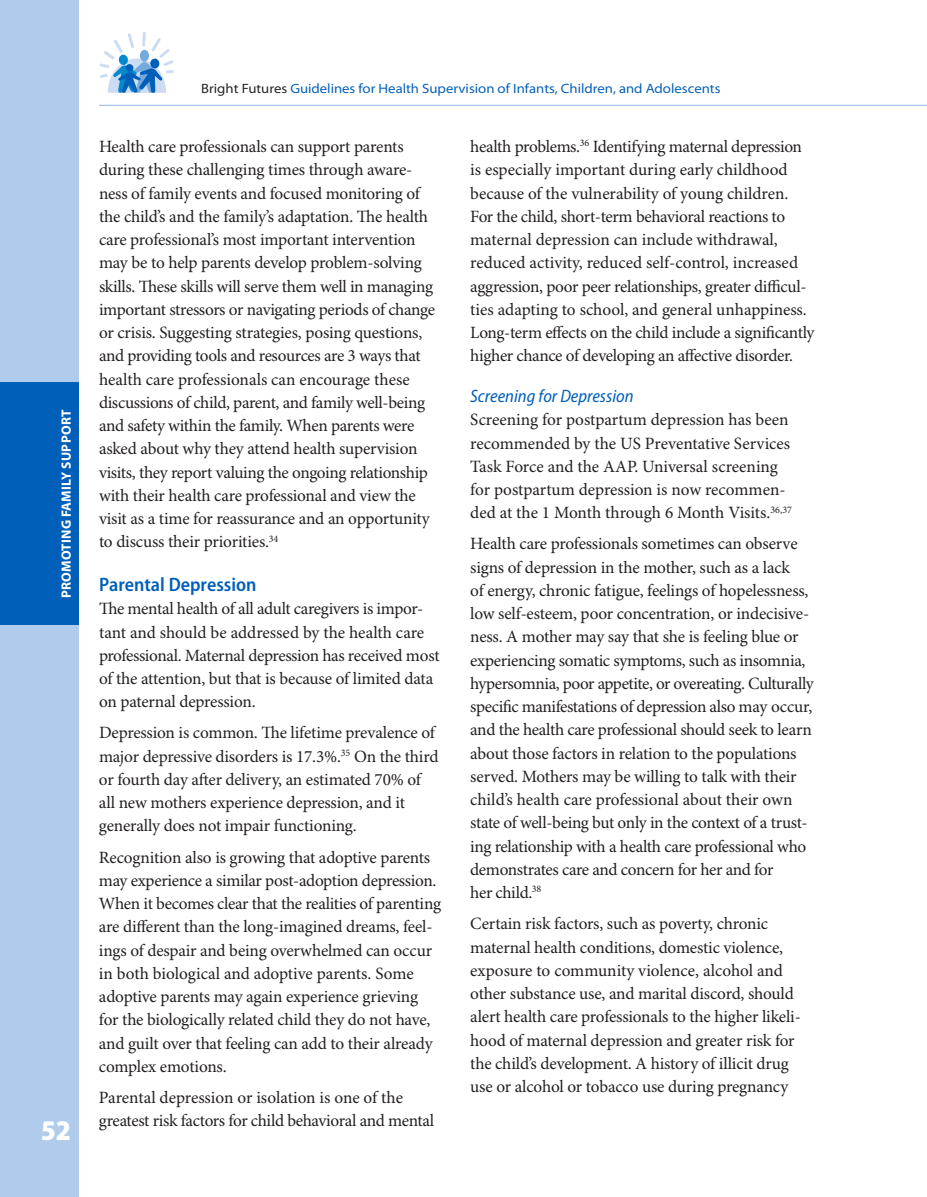
<style>
.page{position:relative;width:927px;height:1197px;background:#fff}
.page>*{position:absolute;margin:0;border:0;box-sizing:border-box;transform-origin:0 0}
.t1{font:900 semi-condensed 28.5px "Myriad Pro";color:#fff}
.t2{font:600 semi-condensed 19.5px "Myriad Pro";color:#005fb9}
.t3{font:italic semi-condensed 18px "Myriad Pro";color:#005fb9}
.t4{font:17.25px/23.2px "Minion Pro";letter-spacing:-.015em;color:#231f20}
.t5{font:semi-expanded 13.5px "Myriad Pro";color:#005fb9}
.t6{font:700 13.5px "Myriad Pro";letter-spacing:.02em;color:#fff}
.s1{color:#231f20}
</style>
<div class="page">
<div style="left:0;top:0;width:79px;height:1197px;background:#b0cbeb"></div>
<hr style="left:99px;top:105px;width:828px;height:1px;background:#94bbe4">
<svg style="left:99px;top:32px;width:75px;height:61px"></svg>
<div style="left:0;top:382px;width:79px;height:244px;background:#005fb9"></div>
<p class="t6" style="left:59px;top:598px;width:189px;rotate:-90deg">Promoting FAMILY SUPPORT</p>
<h1 class="t1" style="left:41px;top:1115px;width:32px">52</h1>
<p class="t5" style="left:201px;top:81px;width:521px"><span class="s1">Bright Futures</span> Guidelines for Health Supervision of Infants, Children, and Adolescents</p>
<p class="t4" style="left:99px;top:136px;width:338px">Health care professionals can support parents during these challenging times through aware&shy;ness of family events and focused monitoring of the child’s and the family’s adaptation. The health care professional’s most important intervention may be to help parents develop problem-solving skills. These skills will serve them well in managing important stressors or navigating periods of change or crisis. Suggesting strategies, posing questions, and providing tools and resources are 3 ways that health care professionals can encourage these discussions of child, parent, and family well-being and safety within the family. When parents were asked about why they attend health supervision visits, they report valuing the ongoing relationship with their health care professional and view the visit as a time for reassurance and an opportunity to discuss their priorities.<sup>34</sup></p>
<p class="t2" style="left:99px;top:574px;width:159px">Parental Depression</p>
<p class="t4" style="left:99px;top:598px;width:342px">The mental health of all adult caregivers is impor&shy;tant and should be addressed by the health care professional. Maternal depression has received most of the attention, but that is because of limited data on paternal depression.</p>
<p class="t4" style="left:99px;top:722px;width:341px">Depression is common. The lifetime prevalence of major depressive disorders is 17.3%.<sup>35</sup> On the third or fourth day after delivery, an estimated 70% of all new mothers experience depression, and it generally does not impair functioning.</p>
<p class="t4" style="left:99px;top:846px;width:344px">Recognition also is growing that adoptive parents may experience a similar post-adoption depression.<br>When it becomes clear that the realities of parenting are different than the long-imagined dreams, feel&shy;ings of despair and being overwhelmed can occur in both biological and adoptive parents. Some adoptive parents may again experience grieving for the biologically related child they do not have, and guilt over that feeling can add to their already complex emotions.</p>
<p class="t4" style="left:99px;top:1086px;width:337px">Parental depression or isolation is one of the greatest risk factors for child behavioral and mental</p>
<p class="t4" style="left:470px;top:136px;width:346px">health problems.<sup>36</sup> Identifying maternal depression is especially important during early childhood because of the vulnerability of young children.<br>For the child, short-term behavioral reactions to maternal depression can include withdrawal, reduced activity, reduced self-control, increased aggression, poor peer relationships, greater difficul&shy;ties adapting to school, and general unhappiness.<br>Long-term effects on the child include a significantly higher chance of developing an affective disorder.</p>
<p class="t3" style="left:470px;top:386px;width:165px">Screening for Depression</p>
<p class="t4" style="left:470px;top:409px;width:323px">Screening for postpartum depression has been recommended by the US Preventative Services Task Force and the AAP. Universal screening for postpartum depression is now recommen&shy;ded at the 1 Month through 6 Month Visits.<sup>36,37</sup></p>
<p class="t4" style="left:470px;top:533px;width:345px">Health care professionals sometimes can observe signs of depression in the mother, such as a lack<br>of energy, chronic fatigue, feelings of hopelessness, low self-esteem, poor concentration, or indecisive&shy;ness. A mother may say that she is feeling blue or experiencing somatic symptoms, such as insomnia, hypersomnia, poor appetite, or overeating. Culturally specific manifestations of depression also may occur, and the health care professional should seek to learn about those factors in relation to the populations served. Mothers may be willing to talk with their child’s health care professional about their own state of well-being but only in the context of a trust&shy;ing relationship with a health care professional who demonstrates care and concern for her and for<br>her child.<sup>38</sup></p>
<p class="t4" style="left:470px;top:913px;width:332px">Certain risk factors, such as poverty, chronic maternal health conditions, domestic violence, exposure to community violence, alcohol and other substance use, and marital discord, should alert health care professionals to the higher likeli&shy;hood of maternal depression and greater risk for the child’s development. A history of illicit drug use or alcohol or tobacco use during pregnancy</p>
</div>
